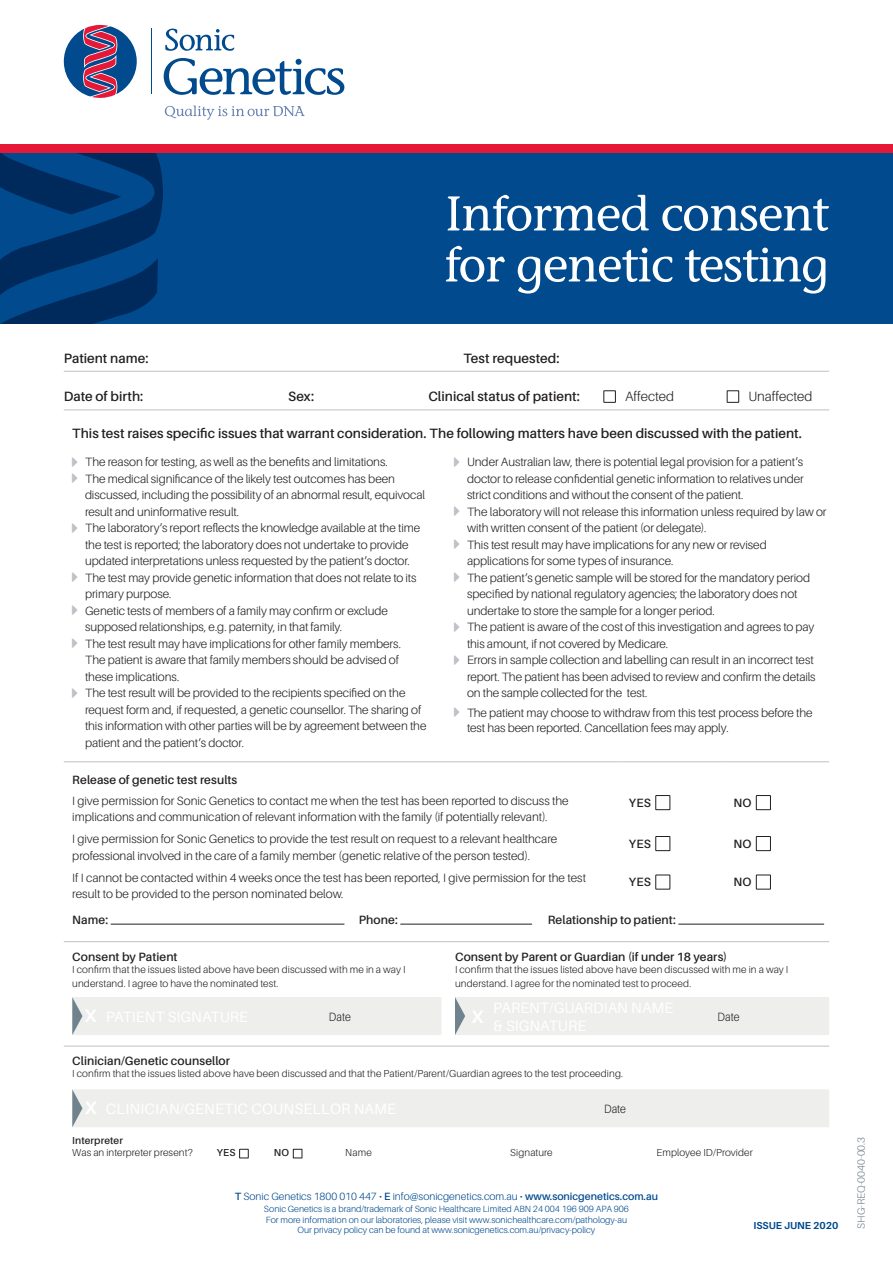
<style>
.page{position:relative;width:893px;height:1263px;background:#fff}
.page>*{position:absolute;margin:0;border:0;box-sizing:border-box;transform-origin:0 0}
.Main_Header{font:500 51px "Stone Informal EF";letter-spacing:-.025em;color:#fff}
.Table_Main_Body{font:600 13.5px "Aileron";color:#231f20}
.t1{font:300 13.5px "Aileron";color:#231f20}
.Table_Main_Body-2{font:300 12px/16.5px "Aileron";letter-spacing:-.005em;color:#231f20}
.Table_Main_Body-3{font:600 12px "Aileron";letter-spacing:.01em;color:#231f20}
.Table_Main_Body-4{font:300 12px "Aileron";letter-spacing:-.005em;color:#231f20;scale:.9 1}
.t2{font:300 10.5px "Aileron";color:#004a8d}
.Main_Body{font:300 10.5px "Aileron";letter-spacing:-.005em;color:#6f828d}
.Table_Main_Body-5{font:300 10.2px/14.1px "Aileron";letter-spacing:.01em;color:#231f20}
.Table_Main_Body-6{font:600 10.2px "Aileron";letter-spacing:.01em;color:#231f20}
.Main_Body-2{font:700 10.2px "Aileron";color:#004a8d}
.t3{font:300 9px/10.5px "Aileron";color:#004a8d;text-align:center}
.s1{font-weight:600}
</style>
<div class="page">
<div style="left:0;top:145px;width:893px;height:8px;background:#e51836"></div>
<div style="left:0;top:153px;width:893px;height:170px;background:#004a8d"></div>
<svg style="left:0;top:153px;width:163px;height:170px"></svg>
<hr style="left:151px;top:29px;width:1px;height:65px;background:#004a8d">
<svg style="left:64px;top:25px;width:73px;height:73px"></svg>
<svg style="left:164px;top:58px;width:180px;height:37px"></svg>
<svg style="left:165px;top:29px;width:69px;height:22px"></svg>
<svg style="left:165px;top:106px;width:140px;height:14px"></svg>
<hr style="left:64px;top:371px;width:382px;height:1px;background:#bcc2c7">
<hr style="left:446px;top:371px;width:383px;height:1px;background:#bcc2c7">
<hr style="left:64px;top:409px;width:224px;height:1px;background:#bcc2c7">
<hr style="left:288px;top:409px;width:132px;height:1px;background:#bcc2c7">
<hr style="left:420px;top:409px;width:167px;height:1px;background:#bcc2c7">
<hr style="left:587px;top:409px;width:123px;height:1px;background:#bcc2c7">
<hr style="left:710px;top:409px;width:119px;height:1px;background:#bcc2c7">
<hr style="left:64px;top:761px;width:556px;height:1px;background:#bcc2c7">
<hr style="left:620px;top:761px;width:105px;height:1px;background:#bcc2c7">
<hr style="left:725px;top:761px;width:104px;height:1px;background:#bcc2c7">
<hr style="left:111px;top:924px;width:233px;height:1px;background:#231f20">
<hr style="left:400px;top:924px;width:132px;height:1px;background:#231f20">
<hr style="left:678px;top:924px;width:146px;height:1px;background:#231f20">
<hr style="left:64px;top:941px;width:382px;height:1px;background:#bcc2c7">
<hr style="left:446px;top:941px;width:383px;height:1px;background:#bcc2c7">
<div style="left:72px;top:997px;width:369px;height:38px;background:#eeefed"></div>
<div style="left:455px;top:997px;width:374px;height:38px;background:#eeefed"></div>
<hr style="left:64px;top:1046px;width:136px;height:1px;background:#bcc2c7">
<hr style="left:200px;top:1046px;width:65px;height:1px;background:#bcc2c7">
<hr style="left:265px;top:1046px;width:72px;height:1px;background:#bcc2c7">
<hr style="left:337px;top:1046px;width:165px;height:1px;background:#bcc2c7">
<hr style="left:502px;top:1046px;width:146px;height:1px;background:#bcc2c7">
<hr style="left:648px;top:1046px;width:181px;height:1px;background:#bcc2c7">
<div style="left:72px;top:1089px;width:757px;height:38px;background:#eeefed"></div>
<p class="Main_Header" style="left:445px;top:184px;width:386px">Informed consent</p>
<p class="Main_Header" style="left:444px;top:235px;width:387px">for genetic testing</p>
<p class="Table_Main_Body" style="left:64px;top:351px;width:86px">Patient name:</p>
<p class="Table_Main_Body" style="left:463px;top:351px;width:98px">Test requested:</p>
<p class="Table_Main_Body" style="left:64px;top:389px;width:81px">Date of birth:</p>
<p class="Table_Main_Body" style="left:288px;top:389px;width:28px">Sex:</p>
<p class="Table_Main_Body" style="left:428px;top:389px;width:153px">Clinical status of patient:</p>
<p class="t1" style="left:625px;top:389px;width:51px">Affected</p>
<p class="t1" style="left:748px;top:389px;width:65px">Unaffected</p>
<p class="Table_Main_Body" style="left:72px;top:425px;width:731px">This test raises specific issues that warrant consideration. The following matters have been discussed with the patient.</p>
<p class="Table_Main_Body-2" style="left:85px;top:454px;width:304px">The reason for testing, as well as the benefits and limitations.</p>
<p class="Table_Main_Body-2" style="left:85px;top:470px;width:342px">The medical significance of the likely test outcomes has been discussed, including the possibility of an abnormal result, equivocal result and uninformative result.</p>
<p class="Table_Main_Body-2" style="left:85px;top:520px;width:337px">The laboratory’s report reflects the knowledge available at the time the test is reported; the laboratory does not undertake to provide updated interpretations unless requested by the patient’s doctor.</p>
<p class="Table_Main_Body-2" style="left:85px;top:569px;width:333px">The test may provide genetic information that does not relate to its primary purpose.</p>
<p class="Table_Main_Body-2" style="left:85px;top:602px;width:304px">Genetic tests of members of a family may confirm or exclude supposed relationships, e.g. paternity, in that family.</p>
<p class="Table_Main_Body-2" style="left:85px;top:635px;width:318px">The test result may have implications for other family members.<br>The patient is aware that family members should be advised of these implications.</p>
<p class="Table_Main_Body-2" style="left:85px;top:685px;width:343px">The test result will be provided to the recipients specified on the request form and, if requested, a genetic counsellor. The sharing of this information with other parties will be by agreement between the patient and the patient’s doctor.</p>
<p class="Table_Main_Body-2" style="left:467px;top:454px;width:338px;text-align:justify">Under Australian law, there is potential legal provision for a patient’s doctor to release confidential genetic information to relatives under strict conditions and without the consent of the patient.</p>
<p class="Table_Main_Body-2" style="left:467px;top:503px;width:361px">The laboratory will not release this information unless required by law or with written consent of the patient (or delegate).</p>
<p class="Table_Main_Body-2" style="left:467px;top:536px;width:301px">This test result may have implications for any new or revised applications for some types of insurance.</p>
<p class="Table_Main_Body-2" style="left:467px;top:569px;width:345px">The patient’s genetic sample will be stored for the mandatory period specified by national regulatory agencies; the laboratory does not undertake to store the sample for a longer period.</p>
<p class="Table_Main_Body-2" style="left:467px;top:619px;width:349px">The patient is aware of the cost of this investigation and agrees to pay this amount, if not covered by Medicare.</p>
<p class="Table_Main_Body-2" style="left:467px;top:652px;width:350px">Errors in sample collection and labelling can result in an incorrect test report. The patient has been advised to review and confirm the details on the sample collected for the test.</p>
<p class="Table_Main_Body-2" style="left:467px;top:705px;width:347px;line-height:14.9px">The patient may choose to withdraw from this test process before the test has been reported. Cancellation fees may apply.</p>
<p class="Table_Main_Body-3" style="left:72px;top:773px;width:166px">Release of genetic test results</p>
<p class="Table_Main_Body-2" style="left:72px;top:792px;width:498px">I give permission for Sonic Genetics to contact me when the test has been reported to discuss the implications and communication of relevant information with the family (if potentially relevant).</p>
<p class="Table_Main_Body-3" style="left:629px;top:796px;width:23px">YES</p>
<p class="Table_Main_Body-3" style="left:733px;top:796px;width:20px">NO</p>
<p class="Table_Main_Body-2" style="left:72px;top:831px;width:486px">I give permission for Sonic Genetics to provide the test result on request to a relevant healthcare professional involved in the care of a family member (genetic relative of the person tested).</p>
<p class="Table_Main_Body-3" style="left:629px;top:837px;width:23px">YES</p>
<p class="Table_Main_Body-3" style="left:733px;top:837px;width:20px">NO</p>
<p class="Table_Main_Body-2" style="left:72px;top:869px;width:515px">If I cannot be contacted within 4 weeks once the test has been reported, I give permission for the test result to be provided to the person nominated below.</p>
<p class="Table_Main_Body-3" style="left:629px;top:876px;width:23px">YES</p>
<p class="Table_Main_Body-3" style="left:733px;top:876px;width:20px">NO</p>
<p class="Table_Main_Body-3" style="left:72px;top:913px;width:37px">Name:</p>
<p class="Table_Main_Body-3" style="left:359px;top:913px;width:41px">Phone:</p>
<p class="Table_Main_Body-3" style="left:548px;top:913px;width:130px">Relationship to patient:</p>
<p class="Table_Main_Body-3" style="left:72px;top:950px;width:107px">Consent by Patient</p>
<p class="Table_Main_Body-5" style="left:72px;top:962px;width:335px">I confirm that the issues listed above have been discussed with me in a way I understand. I agree to have the nominated test.</p>
<p class="Table_Main_Body-4" style="left:329px;top:1010px;width:26px">Date</p>
<p class="Table_Main_Body-3" style="left:455px;top:950px;width:274px">Consent by Parent or Guardian (if under 18 years)</p>
<p class="Table_Main_Body-5" style="left:455px;top:962px;width:335px">I confirm that the issues listed above have been discussed with me in a way I understand. I agree for the nominated test to proceed.</p>
<p class="Table_Main_Body-4" style="left:718px;top:1010px;width:26px">Date</p>
<p class="Table_Main_Body-3" style="left:72px;top:1054px;width:159px">Clinician/Genetic counsellor</p>
<p class="Table_Main_Body-5" style="left:72px;top:1067px;width:552px">I confirm that the issues listed above have been discussed and that the Patient/Parent/Guardian agrees to the test proceeding.</p>
<p class="Table_Main_Body-4" style="left:604px;top:1102px;width:26px">Date</p>
<p class="Table_Main_Body-6" style="left:72px;top:1134px;width:52px">Interpreter</p>
<p class="Table_Main_Body-5" style="left:72px;top:1145px;width:122px">Was an interpreter present?</p>
<p class="Table_Main_Body-6" style="left:217px;top:1146px;width:20px">YES</p>
<p class="Table_Main_Body-6" style="left:274px;top:1146px;width:17px">NO</p>
<p class="Table_Main_Body-5" style="left:345px;top:1145px;width:28px">Name</p>
<p class="Table_Main_Body-5" style="left:510px;top:1145px;width:44px">Signature</p>
<p class="Table_Main_Body-5" style="left:657px;top:1145px;width:98px">Employee ID/Provider</p>
<p class="Main_Body" style="left:855px;top:1229px;width:93px;rotate:-90deg">SHG-REQ-0040-00.3</p>
<p class="t2" style="left:235px;top:1190px;width:425px"><span class="s1">T</span> Sonic Genetics 1800 010 447 • <span class="s1">E</span> info@sonicgenetics.com.au • <span class="s1">www.sonicgenetics.com.au</span></p>
<p class="t3" style="left:264px;top:1204px;width:366px">Sonic Genetics is a brand/trademark of Sonic Healthcare Limited ABN 24 004 196 909 APA 906<br>For more information on our laboratories, please visit www.sonichealthcare.com/pathology-au<br>Our privacy policy can be found at www.sonicgenetics.com.au/privacy-policy</p>
<p class="Main_Body-2" style="left:753px;top:1219px;width:86px">ISSUE JUNE 2020</p>
</div>
